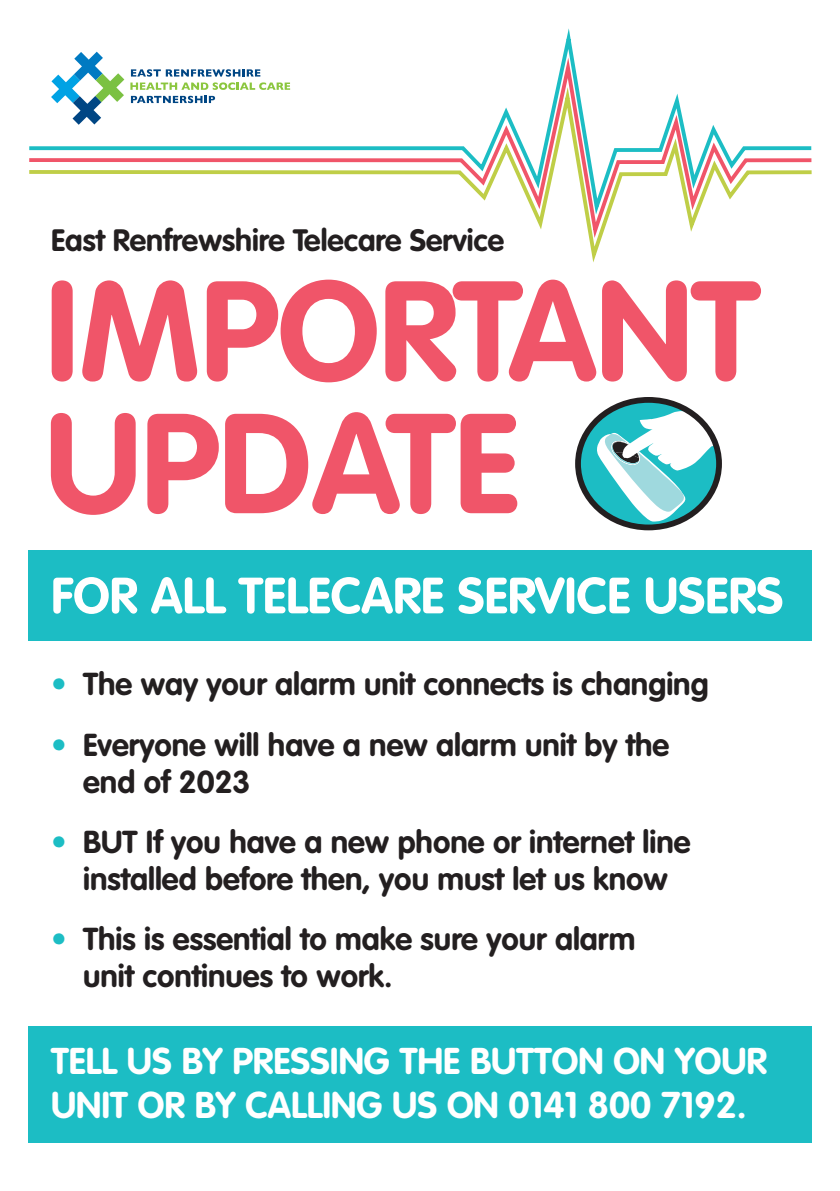
<style>
.page{position:relative;width:840px;height:1191px;background:#fff}
.page>*{position:absolute;margin:0;border:0;box-sizing:border-box;transform-origin:0 0}
.t1{font:700 139.6px/132.4px "VAG Rounded LT";color:#f05569}
.t2{font:700 50.2px "VAG Rounded LT";color:#fff}
.t3{font:700 36.8px/43.6px "VAG Rounded LT";color:#fff}
.t4{font:700 31.2px/36.2px "VAG Rounded LT";color:#231f20}
.t5{font:700 30.4px "VAG Rounded LT";color:#231f20}
.s1{color:#1cbdc4}
</style>
<div class="page">
<div style="left:28px;top:550px;width:783px;height:91px;background:#1cbdc4"></div>
<svg style="left:578px;top:402px;width:141px;height:127px"></svg>
<svg style="left:593px;top:406px;width:129px;height:116px"></svg>
<div style="left:574px;top:397px;width:147px;height:133px;border:6px solid #231f20;border-radius:50%"></div>
<svg style="left:29px;top:77px;width:783px;height:185px"></svg>
<svg style="left:51px;top:52px;width:73px;height:73px"></svg>
<svg style="left:131px;top:96px;width:84px;height:7px"></svg>
<svg style="left:130px;top:69px;width:160px;height:21px"></svg>
<div style="left:28px;top:1026px;width:783px;height:116px;background:#1cbdc4"></div>
<p class="t5" style="left:51px;top:223px;width:454px">East Renfrewshire Telecare Service</p>
<h1 class="t1" style="left:45px;top:270px;width:715px">IMPORTANT<br>UPDATE</h1>
<h2 class="t2" style="left:51px;top:566px;width:733px">FOR ALL TELECARE SERVICE USERS</h2>
<p class="t4" style="left:51px;top:667px;width:658px"><span class="s1">•</span> The way your alarm unit connects is changing</p>
<p class="t4" style="left:83px;top:728px;width:587px;text-indent:-32px"><span class="s1">•</span> Everyone will have a new alarm unit by the end of 2023</p>
<p class="t4" style="left:51px;top:825px;width:640px;text-align:center"><span class="s1">•</span> BUT If you have a new phone or internet line installed before then, you must let us know</p>
<p class="t4" style="left:83px;top:922px;width:553px;text-indent:-32px"><span class="s1">•</span> This is essential to make sure your alarm unit continues to work.</p>
<p class="t3" style="left:51px;top:1040px;width:717px">TELL US BY PRESSING THE BUTTON ON YOUR<br>UNIT OR BY CALLING US ON 0141 800 7192.</p>
</div>
